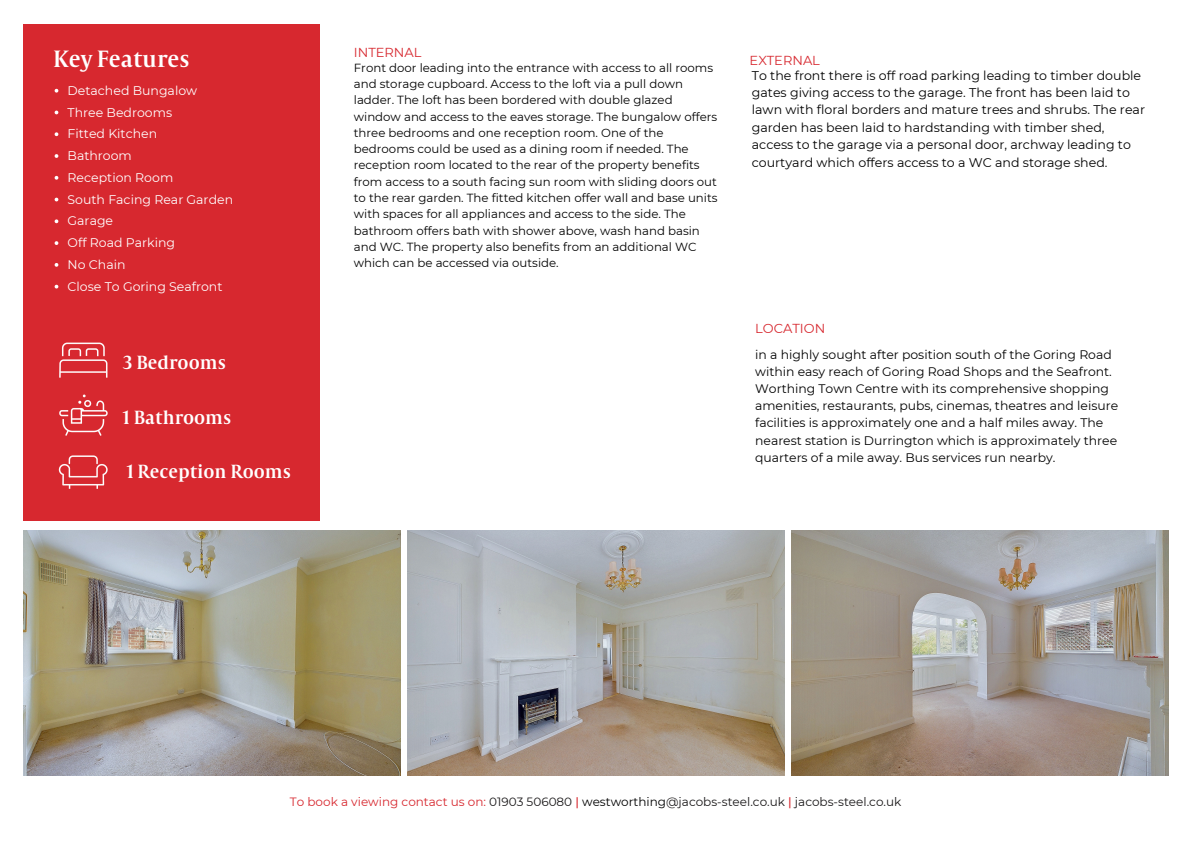
<style>
.page{position:relative;width:1191px;height:843px;background:#fff}
.page>*{position:absolute;margin:0;border:0;box-sizing:border-box;transform-origin:0 0}
.t1{font:26px "Capitolium Road";color:#fff}
.t2{font:21px "Capitolium Road";color:#fff}
.t3{font:13px "Montserrat";color:#d7282f}
.t4{font:12.6px/17.4px "Montserrat";color:#000}
.t5{font:12.5px "Montserrat";color:#fff}
.t6{font:12.4px/17.1px "Montserrat";color:#000}
.t7{font:12px "Montserrat";color:#191718}
.t8{font:11.8px/16.3px "Montserrat";color:#000}
.s1{color:#d7282f}
.s2{font-weight:500;color:#d7282f}
.s3{color:#000}
</style>
<div class="page">
<img style="left:23px;top:530px;width:377px;height:245px">
<img style="left:407px;top:530px;width:377px;height:245px">
<img style="left:791px;top:530px;width:377px;height:245px">
<div style="left:23px;top:25px;width:297px;height:496px;background:#d7282f"></div>
<img style="left:58px;top:455px;width:50px;height:34px">
<img style="left:59px;top:394px;width:49px;height:42px">
<img style="left:59px;top:342px;width:49px;height:36px">
<svg style="left:55px;top:89px;width:3px;height:4px"></svg>
<svg style="left:55px;top:132px;width:3px;height:4px"></svg>
<svg style="left:55px;top:154px;width:3px;height:4px"></svg>
<svg style="left:55px;top:176px;width:3px;height:4px"></svg>
<svg style="left:55px;top:219px;width:3px;height:4px"></svg>
<svg style="left:55px;top:241px;width:3px;height:4px"></svg>
<svg style="left:55px;top:263px;width:3px;height:4px"></svg>
<p class="t1" style="left:53px;top:50px;width:138px">Key Features</p>
<p class="t5" style="left:68px;top:83px;width:131px">Detached Bungalow</p>
<p class="t5" style="left:68px;top:104px;width:106px">Three Bedrooms</p>
<p class="t5" style="left:68px;top:126px;width:91px">Fitted Kitchen</p>
<p class="t5" style="left:68px;top:148px;width:66px">Bathroom</p>
<p class="t5" style="left:68px;top:170px;width:107px">Reception Room</p>
<p class="t5" style="left:68px;top:191px;width:167px">South Facing Rear Garden</p>
<p class="t5" style="left:68px;top:213px;width:47px">Garage</p>
<p class="t5" style="left:68px;top:235px;width:109px">Off Road Parking</p>
<p class="t5" style="left:68px;top:257px;width:59px">No Chain</p>
<p class="t5" style="left:68px;top:278px;width:156px">Close To Goring Seafront</p>
<p class="t2" style="left:123px;top:355px;width:104px">3 Bedrooms</p>
<p class="t2" style="left:123px;top:410px;width:110px">1 Bathrooms</p>
<h2 class="t2" style="left:127px;top:464px;width:166px">1 Reception Rooms</h2>
<h2 class="t3" style="left:354px;top:45px;width:69px">INTERNAL</h2>
<p class="t8" style="left:354px;top:59px;width:365px">Front door leading into the entrance with access to all rooms and storage cupboard. Access to the loft via a pull down ladder. The loft has been bordered with double glazed window and access to the eaves storage. The bungalow offers three bedrooms and one reception room. One of the bedrooms could be used as a dining room if needed. The reception room located to the rear of the property benefits from access to a south facing sun room with sliding doors out to the rear garden. The fitted kitchen offer wall and base units with spaces for all appliances and access to the side. The bathroom offers bath with shower above, wash hand basin and WC. The property also benefits from an additional WC which can be accessed via outside.</p>
<h2 class="t3" style="left:749px;top:52px;width:72px">EXTERNAL</h2>
<p class="t4" style="left:751px;top:66px;width:395px">To the front there is off road parking leading to timber double gates giving access to the garage. The front has been laid to lawn with floral borders and mature trees and shrubs. The rear garden has been laid to hardstanding with timber shed, access to the garage via a personal door, archway leading to courtyard which offers access to a WC and storage shed.</p>
<h3 class="t3" style="left:755px;top:321px;width:72px">LOCATION</h3>
<h3 class="t6" style="left:755px;top:345px;width:364px">in a highly sought after position south of the Goring Road within easy reach of Goring Road Shops and the Seafront.<br>Worthing Town Centre with its comprehensive shopping amenities, restaurants, pubs, cinemas, theatres and leisure facilities is approximately one and a half miles away. The nearest station is Durrington which is approximately three quarters of a mile away. Bus services run nearby.</h3>
<h1 class="t7" style="left:290px;top:794px;width:613px"><span class="s1">To book a viewing contact us on:</span> 01903 506080 <span class="s2">|</span> <span class="s3">westworthing</span>@jacobs-steel.co.uk <span class="s2">|</span> jacobs-steel.co.uk</h1>
</div>
